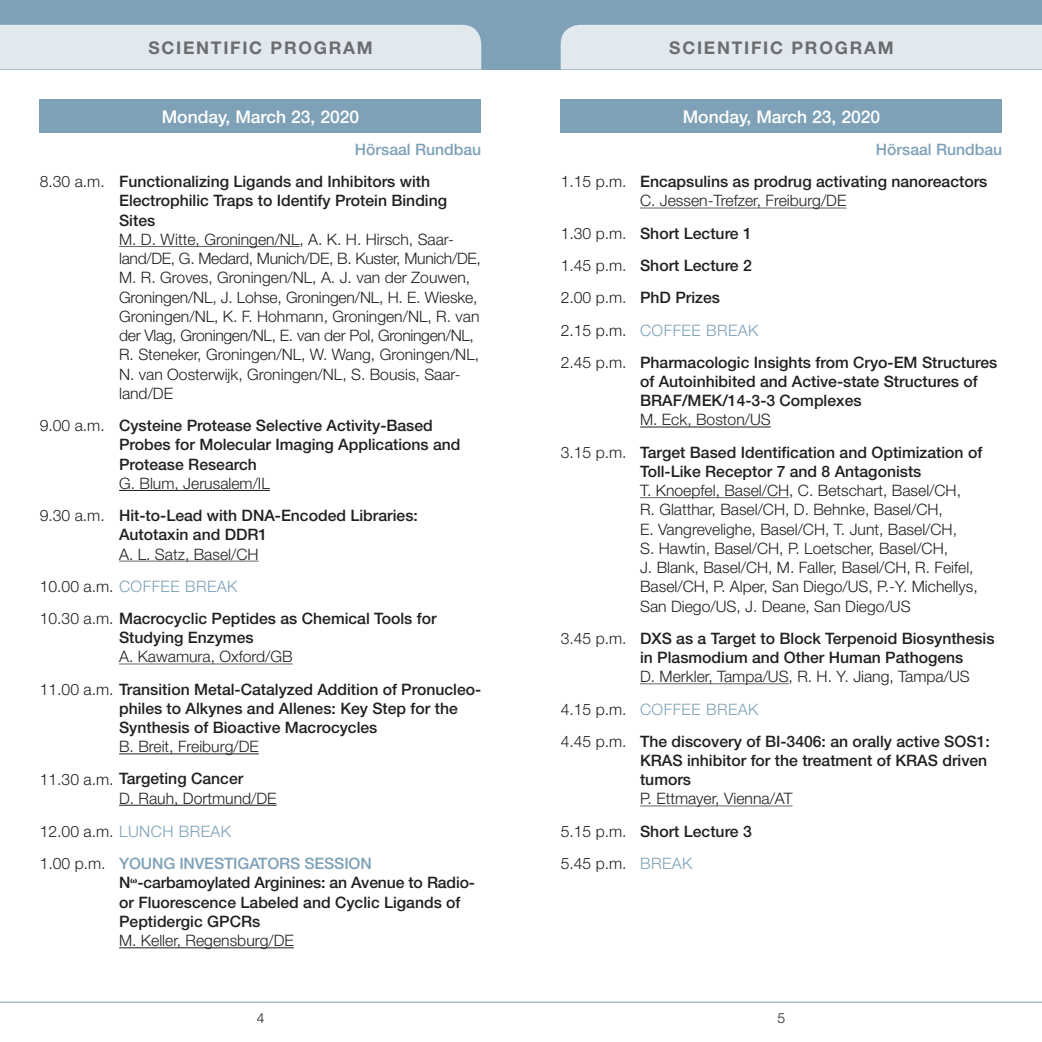
<style>
.page{position:relative;width:1042px;height:1042px;background:#fff}
.page>*{position:absolute;margin:0;border:0;box-sizing:border-box;transform-origin:0 0}
.t1{font:500 17.5px "Helvetica Neue";color:#fff}
.t2{font:700 17.5px "Helvetica Neue";letter-spacing:.1em;color:#6c6d70}
.t3{font:500 15.75px/32.2px "Helvetica Neue";color:#231f20}
.t4{font:300 15.75px/19.2px "Helvetica Neue";color:#231f20}
.t5{font:300 14px "Helvetica Neue";color:#231f20}
.s1{color:#7ea1b7}
.s2{font-weight:300}
.s3{font-weight:300;color:#7ea1b7}
.s4{font-weight:500}
.s5{font-weight:500;color:#7ea1b7}
</style>
<div class="page">
<div style="left:0;top:0;width:1042px;height:69px;background:#7ea1b7"></div>
<div style="left:0;top:25px;width:481px;height:44px;background:#e1e9ef"></div>
<div style="left:561px;top:25px;width:481px;height:44px;background:#e1e9ef"></div>
<hr style="left:0;top:1002px;width:521px;height:1px;background:#7ea1b7">
<hr style="left:521px;top:1002px;width:521px;height:1px;background:#7ea1b7">
<div style="left:40px;top:99px;width:441px;height:34px;background:#7ea1b7"></div>
<hr style="left:119px;top:246px;width:180px;height:1px;background:#666">
<hr style="left:119px;top:490px;width:151px;height:1px;background:#231f20">
<hr style="left:119px;top:561px;width:140px;height:1px;background:#666">
<hr style="left:119px;top:663px;width:174px;height:1px;background:#666">
<hr style="left:119px;top:753px;width:140px;height:1px;background:#231f20">
<hr style="left:119px;top:805px;width:158px;height:1px;background:#231f20">
<hr style="left:119px;top:947px;width:175px;height:1px;background:#231f20">
<div style="left:561px;top:99px;width:441px;height:34px;background:#7ea1b7"></div>
<hr style="left:640px;top:208px;width:206px;height:1px;background:#666">
<hr style="left:640px;top:427px;width:131px;height:1px;background:#231f20">
<hr style="left:640px;top:497px;width:149px;height:1px;background:#666">
<hr style="left:640px;top:683px;width:148px;height:1px;background:#666">
<hr style="left:640px;top:805px;width:152px;height:1px;background:#666">
<p class="t2" style="left:148px;top:37px;width:226px">SCIENTIFIC PROGRAM</p>
<p class="t2" style="left:669px;top:37px;width:226px">SCIENTIFIC PROGRAM</p>
<p class="t1" style="left:162px;top:106px;width:199px">Monday, March 23, 2020</p>
<p class="t3" style="left:40px;top:133px;width:443px;text-indent:315px"><span class="s1">Hörsaal Rundbau<br></span><span class="s2">8.30 a.m.</span> Functionalizing Ligands and Inhibitors with</p>
<p class="t3" style="left:119px;top:191px;width:330px;line-height:19.2px">Electrophilic Traps to Identify Protein Binding<br>Sites</p>
<p class="t4" style="left:119px;top:229px;width:363px">M. D. Witte, Groningen/NL, A. K. H. Hirsch, Saar&shy;land/DE, G. Medard, Munich/DE, B. Kuster, Munich/DE, M. R. Groves, Groningen/NL, A. J. van der Zouwen, Groningen/NL, J. Lohse, Groningen/NL, H. E. Wieske, Groningen/NL, K. F. Hohmann, Groningen/NL, R. van der Vlag, Groningen/NL, E. van der Pol, Groningen/NL, R. Steneker, Groningen/NL, W. Wang, Groningen/NL, N. van Oosterwijk, Groningen/NL, S. Bousis, Saar&shy;land/DE</p>
<p class="t3" style="left:119px;top:416px;width:343px;line-height:19.2px;text-indent:-79px"><span class="s2">9.00 a.m.</span> Cysteine Protease Selective Activity-Based<br>Probes for Molecular Imaging Applications and<br>Protease Research</p>
<p class="t3" style="left:40px;top:467px;width:380px;text-indent:79px"><span class="s2">G. Blum, Jerusalem/IL<br>9.30 a.m.</span> Hit-to-Lead with DNA-Encoded Libraries:</p>
<p class="t3" style="left:119px;top:518px;width:150px">Autotaxin and DDR1</p>
<p class="t3" style="left:40px;top:538px;width:398px;text-indent:79px"><span class="s2">A. L. Satz, Basel/CH<br>10.00 a.m.</span> <span class="s3">COFFEE BREAK<br></span><span class="s2">10.30 a.m.</span> Macrocyclic Peptides as Chemical Tools for</p>
<p class="t3" style="left:119px;top:621px;width:136px">Studying Enzymes</p>
<p class="t3" style="left:40px;top:640px;width:443px;text-indent:79px"><span class="s2">A. Kawamura, Oxford/GB<br>11.00 a.m.</span> Transition Metal-Catalyzed Addition of Pronucleo-</p>
<p class="t3" style="left:119px;top:698px;width:340px;line-height:19.2px">philes to Alkynes and Allenes: Key Step for the<br>Synthesis of Bioactive Macrocycles</p>
<p class="t4" style="left:40px;top:730px;width:221px;line-height:32.2px;text-indent:79px">B. Breit, Freiburg/DE<br>11.30 a.m. <span class="s4">Targeting Cancer</span></p>
<p class="t4" style="left:40px;top:781px;width:333px;line-height:32.7px;text-indent:79px">D. Rauh, Dortmund/DE<br>12.00 a.m. <span class="s1">LUNCH BREAK<br></span>1.00 p.m. <span class="s5">YOUNG INVESTIGATORS SESSION</span></p>
<p class="t3" style="left:119px;top:873px;width:357px;line-height:19.2px">N<sup>ω</sup>-carbamoylated Arginines: an Avenue to Radio&shy;or Fluorescence Labeled and Cyclic Ligands of<br>Peptidergic GPCRs</p>
<p class="t4" style="left:119px;top:930px;width:176px">M. Keller, Regensburg/DE</p>
<p class="t1" style="left:683px;top:106px;width:199px">Monday, March 23, 2020</p>
<p class="t3" style="left:561px;top:133px;width:443px;text-indent:315px"><span class="s1">Hörsaal Rundbau<br></span><span class="s2">1.15 p.m.</span> Encapsulins as prodrug activating nanoreactors</p>
<p class="t3" style="left:561px;top:185px;width:438px;text-indent:79px"><span class="s2">C. Jessen-Trefzer, Freiburg/DE<br>1.30 p.m.</span> Short Lecture 1<br><span class="s2">1.45 p.m.</span> Short Lecture 2<br><span class="s2">2.00 p.m.</span> PhD Prizes<br><span class="s2">2.15 p.m.</span> <span class="s3">COFFEE BREAK<br></span><span class="s2">2.45 p.m.</span> Pharmacologic Insights from Cryo-EM Structures</p>
<p class="t3" style="left:640px;top:371px;width:339px;line-height:19.2px">of Autoinhibited and Active-state Structures of<br>BRAF/MEK/14-3-3 Complexes</p>
<p class="t3" style="left:561px;top:403px;width:423px;text-indent:79px"><span class="s2">M. Eck, Boston/US<br>3.15 p.m.</span> Target Based Identification and Optimization of</p>
<p class="t3" style="left:640px;top:455px;width:283px">Toll-Like Receptor 7 and 8 Antagonists</p>
<p class="t4" style="left:640px;top:480px;width:339px">T. Knoepfel, Basel/CH, C. Betschart, Basel/CH, R. Glatthar, Basel/CH, D. Behnke, Basel/CH,<br>E. Vangrevelighe, Basel/CH, T. Junt, Basel/CH,<br>S. Hawtin, Basel/CH, P. Loetscher, Basel/CH,<br>J. Blank, Basel/CH, M. Faller, Basel/CH, R. Feifel, Basel/CH, P. Alper, San Diego/US, P.-Y. Michellys, San Diego/US, J. Deane, San Diego/US</p>
<p class="t3" style="left:640px;top:628px;width:356px;line-height:19.2px;text-indent:-79px"><span class="s2">3.45 p.m.</span> DXS as a Target to Block Terpenoid Biosynthesis in Plasmodium and Other Human Pathogens</p>
<p class="t4" style="left:561px;top:660px;width:430px;line-height:32.2px;text-indent:79px">D. Merkler, Tampa/US, R. H. Y. Jiang, Tampa/US<br>4.15 p.m. <span class="s1">COFFEE BREAK<br></span>4.45 p.m. <span class="s4">The discovery of BI-3406: an orally active SOS1:</span></p>
<p class="t3" style="left:640px;top:750px;width:349px;line-height:19.2px">KRAS inhibitor for the treatment of KRAS driven tumors</p>
<p class="t4" style="left:561px;top:782px;width:233px;line-height:32.2px;text-indent:79px">P. Ettmayer, Vienna/AT<br>5.15 p.m. <span class="s4">Short Lecture 3<br></span>5.45 p.m. <span class="s1">BREAK</span></p>
<p class="t5" style="left:257px;top:1010px;width:9px">4</p>
<p class="t5" style="left:777px;top:1010px;width:9px">5</p>
</div>
